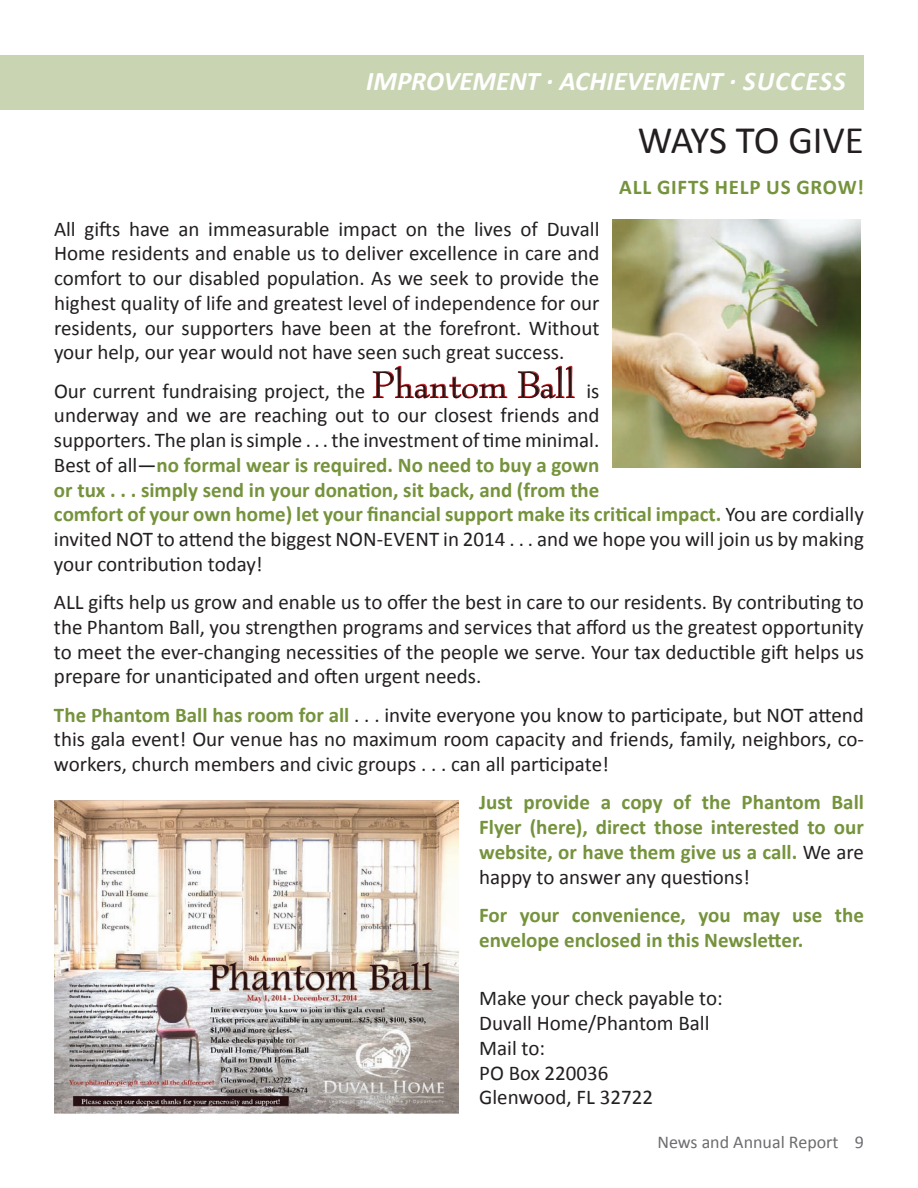
<style>
.page{position:relative;width:918px;height:1188px;background:#fff}
.page>*{position:absolute;margin:0;border:0;box-sizing:border-box;transform-origin:0 0}
.t1{font:39px "Calibri";letter-spacing:-.01em;color:#231f20}
.t2{font:italic 700 27px "Calibri";color:#fff}
.t3{font:21px/24.8px "Calibri";color:#231f20;text-align:justify}
.t4{font:700 21px/24.8px "Calibri";color:#75933c;text-align:justify}
.t5{font:700 21px "Calibri";letter-spacing:.04em;color:#75933c}
.t6{font:18px "Calibri";color:#6c6d70}
.s1{font-family:"OPTI Benjie Modern";font-size:39px;color:#291111}
.s2{font-weight:700;color:#75933c}
.s3{font-weight:400;color:#231f20}
</style>
<div class="page">
<div style="left:1px;top:55px;width:863px;height:54px;background:#c8d4b2"></div>
<svg style="left:372px;top:366px;width:136px;height:33px"></svg>
<svg style="left:517px;top:366px;width:58px;height:33px"></svg>
<img style="left:54px;top:801px;width:405px;height:313px">
<img style="left:613px;top:220px;width:248px;height:248px">
<p class="t2" style="left:366px;top:64px;width:481px">IMPROVEMENT · ACHIEVEMENT · SUCCESS</p>
<h1 class="t1" style="left:638px;top:116px;width:228px">WaYs to give</h1>
<p class="t5" style="left:619px;top:174px;width:246px">all gifts help us grow!</p>
<p class="t3" style="left:54px;top:215px;width:547px">All gifts have an immeasurable impact on the lives of Duvall Home residents and enable us to deliver excellence in care and comfort to our disabled population. As we seek to provide the highest quality of life and greatest level of independence for our residents, our supporters have been at the forefront. Without your help, our year would not have seen such great success.</p>
<p class="t3" style="left:54px;top:377px;width:812px;text-align:left">Our current fundraising project, the <span class="s1">Phantom Ball</span> is<br>underway and we are reaching out to our closest friends and<br>supporters. The plan is simple . . . the investment of time minimal.<br>Best of all—<span class="s2">no formal wear is required. No need to buy a gown<br>or tux . . . simply send in your donation, sit back, and (from the<br>comfort of your own home) let your financial support make its critical impact.</span> You are cordially invited NOT to attend the biggest NON-EVENT in 2014 . . . and we hope you will join us by making your contribution today!</p>
<p class="t3" style="left:54px;top:589px;width:811px">ALL gifts help us grow and enable us to offer the best in care to our residents. By contributing to the Phantom Ball, you strengthen programs and services that afford us the greatest opportunity to meet the ever-changing necessities of the people we serve. Your tax deductible gift helps us prepare for unanticipated and often urgent needs.</p>
<p class="t3" style="left:54px;top:701px;width:811px"><span class="s2">the phantom ball has room for all</span> . . . invite everyone you know to participate, but NOT attend this gala event! Our venue has no maximum room capacity and friends, family, neighbors, co&shy;workers, church members and civic groups . . . can all participate!</p>
<p class="t4" style="left:479px;top:789px;width:386px">Just provide a copy of the phantom ball Flyer (here), direct those interested to our website, or have them give us a call. <span class="s3">We are happy to answer any questions!</span></p>
<p class="t4" style="left:479px;top:902px;width:386px">for your convenience, you may use the envelope enclosed in this Newsletter.</p>
<p class="t3" style="left:479px;top:985px;width:245px;text-align:left">Make your check payable to: duvall home/phantom Ball<br>Mail to:<br>PO Box 220036<br>glenwood, fL 32722</p>
<p class="t6" style="left:657px;top:1130px;width:208px">News and Annual Report 9</p>
</div>
